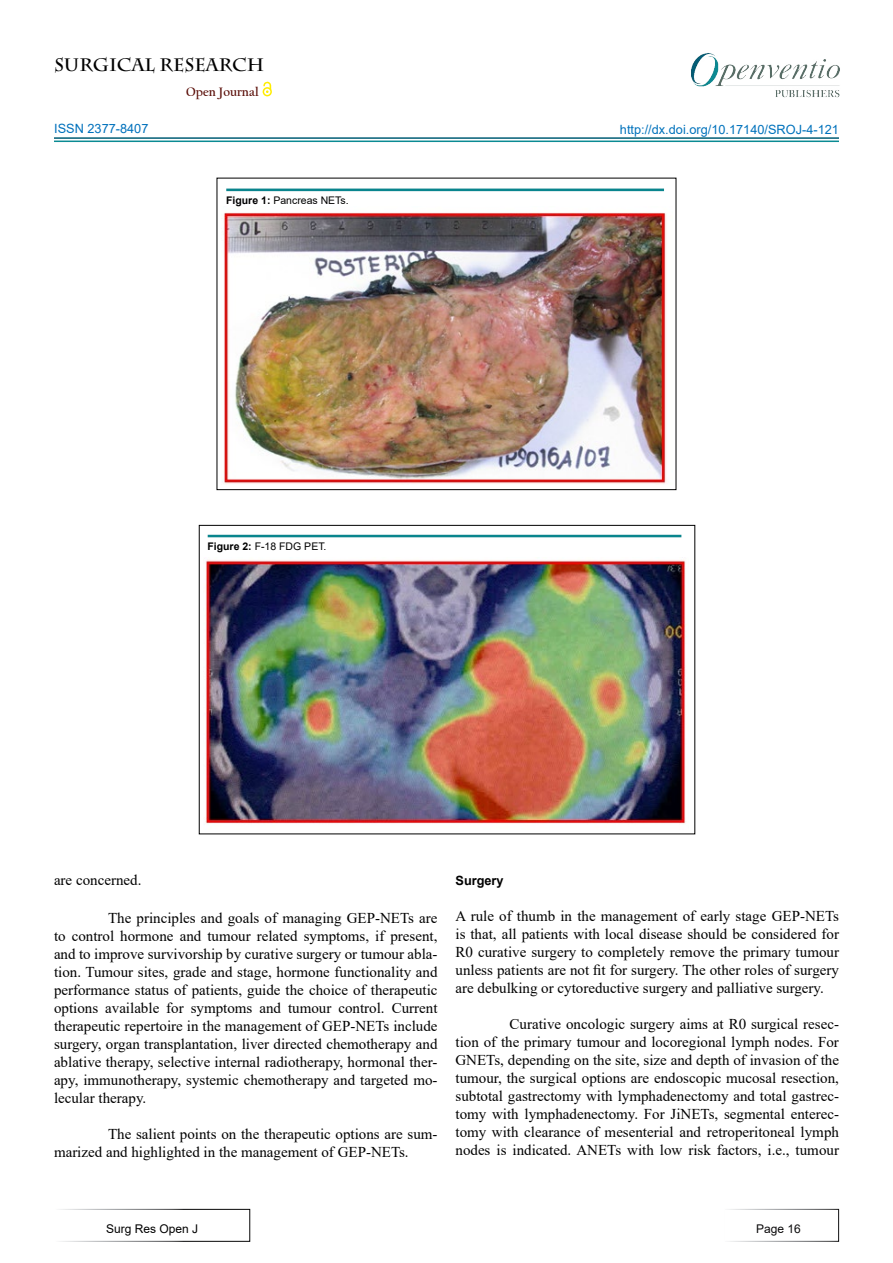
<style>
.page{position:relative;width:893px;height:1263px;background:#fff}
.page>*{position:absolute;margin:0;border:0;box-sizing:border-box;transform-origin:0 0}
.t1{font:700 18px "Charlemagne Std";color:#000}
.t2{font:15px/18px "Times New Roman";color:#000;text-align:justify}
.t3{font:12.75px "Arial";color:#0072bc}
.t4{font:12.75px "Arial";color:#0071bc}
.t5{font:700 12.75px "Californian FB";color:#580b05}
.t6{font:700 12.75px "Arial";color:#000}
.t7{font:12px "Arial";color:#000}
.t8{font:12px "Arial";color:#0b0a0b}
.t9{font:10.5px "Arial";color:#000}
.s1{font-weight:700}
</style>
<div class="page">
<hr style="left:54px;top:137px;width:785px;height:2px;background:#015d75">
<hr style="left:54px;top:141px;width:785px;height:1px;background:#0a8b93">
<svg style="left:263px;top:81px;width:8px;height:14px"></svg>
<img style="left:691px;top:53px;width:149px;height:45px">
<div style="left:54px;top:1209px;width:196px;height:33px;border:1px solid #fff"></div>
<div style="left:723px;top:1209px;width:116px;height:33px;border:1px solid #fff"></div>
<img style="left:205px;top:559px;width:481px;height:265px">
<div style="left:195px;top:524px;width:499px;height:15px;background:#f6f1f3;opacity:.75"></div>
<img style="left:223px;top:212px;width:444px;height:272px">
<div style="left:213px;top:178px;width:463px;height:15px;background:#f6f1f3;opacity:.75"></div>
<p class="t1" style="left:54px;top:54px;width:212px">SURGICAL RESEARCH</p>
<p class="t5" style="left:186px;top:84px;width:74px">Open Journal</p>
<p class="t4" style="left:54px;top:119px;width:96px">ISSN 2377-8407</p>
<p class="t3" style="left:620px;top:120px;width:220px">http://dx.doi.org/10.17140/SROJ-4-121</p>
<p class="t9" style="left:226px;top:193px;width:124px"><span class="s1">Figure 1:</span> Pancreas NETs.</p>
<p class="t9" style="left:207px;top:539px;width:121px"><span class="s1">Figure 2:</span> F-18 FDG PET.</p>
<p class="t2" style="left:54px;top:871px;width:89px">are concerned.</p>
<p class="t2" style="left:54px;top:908px;width:385px;text-indent:54px">The principles and goals of managing GEP-NETs are to control hormone and tumour related symptoms, if present, and to improve survivorship by curative surgery or tumour abla&shy;tion. Tumour sites, grade and stage, hormone functionality and performance status of patients, guide the choice of therapeutic options available for symptoms and tumour control. Current therapeutic repertoire in the management of GEP-NETs include surgery, organ transplantation, liver directed chemotherapy and ablative therapy, selective internal radiotherapy, hormonal ther&shy;apy, immunotherapy, systemic chemotherapy and targeted mo&shy;lecular therapy.</p>
<p class="t2" style="left:54px;top:1124px;width:385px;text-indent:54px">The salient points on the therapeutic options are sum&shy;marized and highlighted in the management of GEP-NETs.</p>
<p class="t6" style="left:455px;top:871px;width:50px">Surgery</p>
<p class="t2" style="left:455px;top:906px;width:385px">A rule of thumb in the management of early stage GEP-NETs is that, all patients with local disease should be considered for R0 curative surgery to completely remove the primary tumour unless patients are not fit for surgery. The other roles of surgery are debulking or cytoreductive surgery and palliative surgery.</p>
<p class="t2" style="left:455px;top:1014px;width:385px;text-indent:54px">Curative oncologic surgery aims at R0 surgical resec&shy;tion of the primary tumour and locoregional lymph nodes. For GNETs, depending on the site, size and depth of invasion of the tumour, the surgical options are endoscopic mucosal resection, subtotal gastrectomy with lymphadenectomy and total gastrec&shy;tomy with lymphadenectomy. For JiNETs, segmental enterec&shy;tomy with clearance of mesenterial and retroperitoneal lymph nodes is indicated. ANETs with low risk factors, i.e., tumour</p>
<p class="t7" style="left:106px;top:1220px;width:94px">Surg Res Open J</p>
<p class="t8" style="left:756px;top:1220px;width:46px">Page 16</p>
</div>
